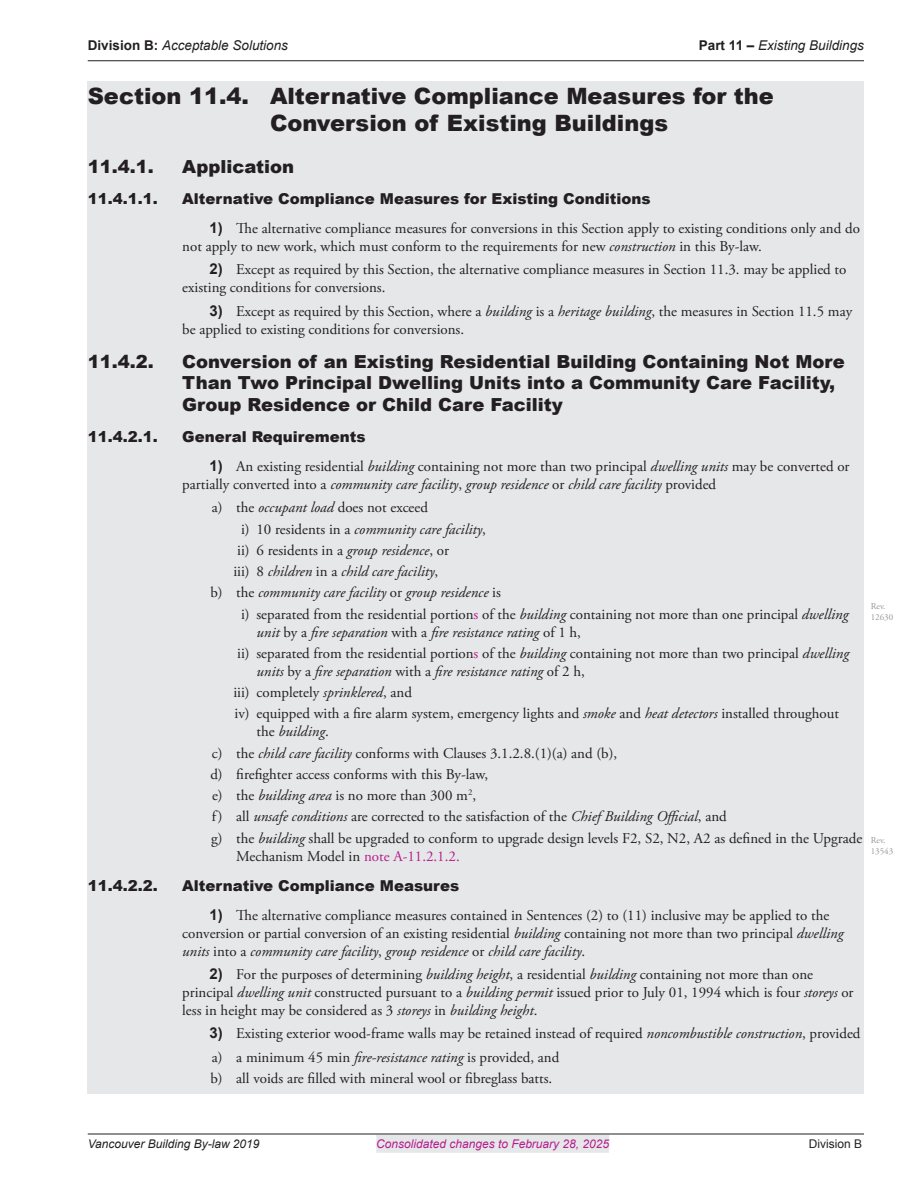
<style>
.page{position:relative;width:918px;height:1188px;background:#fff}
.page>*{position:absolute;margin:0;border:0;box-sizing:border-box;transform-origin:0 0}
.t1{font:900 22.5px/27px "Arial";color:#231f20}
.t2{font:900 18px/21.6px "Arial";color:#231f20}
.t3{font:15px/18px "Adobe Garamond Pro";color:#231f20}
.t4{font:900 15px "Arial";color:#231f20}
.t5{font:italic 15px "Adobe Garamond Pro";color:#231f20}
.t6{font:italic 13.5px "Arial";color:#231f20}
.t7{font:italic 12px "Arial";color:#b41e8d}
.t8{font:italic 12px "Arial";color:#231f20}
.t9{font:12px "Arial";color:#231f20}
.t10{font:9px/10.8px "Adobe Garamond Pro";color:#939598}
.s1{font-weight:700;font-style:normal}
.s2{font-family:"Arial";font-weight:700}
.s3{font-style:italic}
.s4{font-style:normal}
.s5{color:#b41e8d}
</style>
<div class="page">
<hr style="left:88px;top:60px;width:776px;height:1px;background:#231f20">
<div style="left:376px;top:1135px;width:233px;height:18px;background:#e6e7e9"></div>
<hr style="left:88px;top:1134px;width:776px;height:1px;background:#231f20">
<div style="left:88px;top:81px;width:776px;height:68px;background:#e6e7e9"></div>
<div style="left:88px;top:149px;width:776px;height:38px;background:#e6e7e9"></div>
<div style="left:88px;top:182px;width:776px;height:39px;background:#e6e7e9"></div>
<div style="left:88px;top:216px;width:776px;height:46px;background:#e6e7e9"></div>
<div style="left:88px;top:257px;width:776px;height:46px;background:#e6e7e9"></div>
<div style="left:88px;top:298px;width:776px;height:46px;background:#e6e7e9"></div>
<div style="left:88px;top:344px;width:776px;height:81px;background:#e6e7e9"></div>
<div style="left:88px;top:421px;width:776px;height:38px;background:#e6e7e9"></div>
<div style="left:88px;top:454px;width:776px;height:46px;background:#e6e7e9"></div>
<div style="left:88px;top:497px;width:776px;height:24px;background:#e6e7e9"></div>
<div style="left:88px;top:516px;width:776px;height:29px;background:#e6e7e9"></div>
<div style="left:88px;top:537px;width:776px;height:29px;background:#e6e7e9"></div>
<div style="left:88px;top:559px;width:776px;height:28px;background:#e6e7e9"></div>
<div style="left:88px;top:582px;width:776px;height:24px;background:#e6e7e9"></div>
<div style="left:88px;top:601px;width:776px;height:47px;background:#e6e7e9"></div>
<div style="left:88px;top:640px;width:776px;height:47px;background:#e6e7e9"></div>
<div style="left:88px;top:680px;width:776px;height:28px;background:#e6e7e9"></div>
<div style="left:88px;top:701px;width:776px;height:46px;background:#e6e7e9"></div>
<div style="left:88px;top:742px;width:776px;height:24px;background:#e6e7e9"></div>
<div style="left:88px;top:764px;width:776px;height:23px;background:#e6e7e9"></div>
<div style="left:88px;top:785px;width:776px;height:24px;background:#e6e7e9"></div>
<div style="left:88px;top:806px;width:776px;height:24px;background:#e6e7e9"></div>
<div style="left:88px;top:827px;width:776px;height:44px;background:#e6e7e9"></div>
<div style="left:88px;top:869px;width:776px;height:38px;background:#e6e7e9"></div>
<div style="left:88px;top:902px;width:776px;height:64px;background:#e6e7e9"></div>
<div style="left:88px;top:962px;width:776px;height:64px;background:#e6e7e9"></div>
<div style="left:88px;top:1021px;width:776px;height:28px;background:#e6e7e9"></div>
<div style="left:88px;top:1047px;width:776px;height:23px;background:#e6e7e9"></div>
<div style="left:88px;top:1068px;width:776px;height:26px;background:#e6e7e9"></div>
<p class="t6" style="left:88px;top:37px;width:202px"><span class="s1">Division B:</span> Acceptable Solutions</p>
<p class="t6" style="left:699px;top:37px;width:167px"><span class="s1">Part 11 –</span> Existing Buildings</p>
<h1 class="t1" style="left:270px;top:82px;width:505px;text-indent:-182px">Section 11.4. Alternative Compliance Measures for the<br>Conversion of Existing Buildings</h1>
<p class="t2" style="left:88px;top:155px;width:68px">11.4.1.</p>
<p class="t2" style="left:182px;top:155px;width:114px">Application</p>
<p class="t4" style="left:88px;top:188px;width:72px">11.4.1.1.</p>
<p class="t4" style="left:182px;top:188px;width:470px">Alternative Compliance Measures for Existing Conditions</p>
<p class="t3" style="left:182px;top:220px;width:679px;text-indent:27px"><span class="s2">1)</span> The alternative compliance measures for conversions in this Section apply to existing conditions only and do not apply to new work, which must conform to the requirements for new <span class="s3">construction</span> in this By-law.</p>
<p class="t3" style="left:182px;top:261px;width:666px;text-indent:27px"><span class="s2">2)</span> Except as required by this Section, the alternative compliance measures in Section 11.3. may be applied to existing conditions for conversions.</p>
<p class="t3" style="left:182px;top:303px;width:672px;text-indent:27px"><span class="s2">3)</span> Except as required by this Section, where a <span class="s3">building</span> is a <span class="s3">heritage building</span>, the measures in Section 11.5 may be applied to existing conditions for conversions.</p>
<p class="t2" style="left:88px;top:350px;width:68px">11.4.2.</p>
<p class="t2" style="left:182px;top:350px;width:664px">Conversion of an Existing Residential Building Containing Not More<br>Than Two Principal Dwelling Units into a Community Care Facility,<br>Group Residence or Child Care Facility</p>
<p class="t4" style="left:88px;top:426px;width:72px">11.4.2.1.</p>
<p class="t4" style="left:182px;top:426px;width:185px">General Requirements</p>
<p class="t3" style="left:182px;top:458px;width:669px;text-indent:27px"><span class="s2">1)</span> An existing residential <span class="s3">building</span> containing not more than two principal <span class="s3">dwelling units</span> may be converted or partially converted into a <span class="s3">community care facility</span>, <span class="s3">group residence</span> or <span class="s3">child care facility</span> provided</p>
<p class="t3" style="left:212px;top:499px;width:218px">a) the <span class="s3">occupant load</span> does not exceed</p>
<p class="t5" style="left:241px;top:520px;width:246px"><span class="s4">i) 10 residents in a</span> community care facility<span class="s4">,</span></p>
<p class="t3" style="left:237px;top:542px;width:213px">ii) 6 residents in a <span class="s3">group residence</span>, or</p>
<p class="t5" style="left:233px;top:562px;width:206px"><span class="s4">iii) 8</span> children <span class="s4">in a</span> child care facility<span class="s4">,</span></p>
<p class="t5" style="left:210px;top:584px;width:292px"><span class="s4">b) the</span> community care facility <span class="s4">or</span> group residence <span class="s4">is</span></p>
<p class="t3" style="left:241px;top:605px;width:609px">i) separated from the residential portion<span class="s5">s</span> of the <span class="s3">building</span> containing not more than one principal <span class="s3">dwelling</span></p>
<p class="t3" style="left:237px;top:622px;width:613px;line-height:21.3px;text-indent:19px"><span class="s3">unit</span> by a <span class="s3">fire separation</span> with a <span class="s3">fire resistance rating</span> of 1 h,<br>ii) separated from the residential portion<span class="s5">s</span> of the <span class="s3">building</span> containing not more than two principal <span class="s3">dwelling</span></p>
<p class="t3" style="left:233px;top:661px;width:607px;line-height:21.3px;text-indent:23px"><span class="s3">units</span> by a <span class="s3">fire separation</span> with a <span class="s3">fire resistance rating</span> of 2 h,<br>iii) completely <span class="s3">sprinklered</span>, and<br>iv) equipped with a fire alarm system, emergency lights and <span class="s3">smoke</span> and <span class="s3">heat detectors</span> installed throughout</p>
<p class="t3" style="left:210px;top:722px;width:653px;line-height:21.3px;text-indent:46px">the <span class="s3">building</span>.<br>c) the <span class="s3">child care facility</span> conforms with Clauses 3.1.2.8.(1)(a) and (b),<br>d) firefighter access conforms with this By-law,<br>e) the <span class="s3">building area</span> is no more than 300 m<sup>2</sup>,<br>f) all <span class="s3">unsafe conditions</span> are corrected to the satisfaction of the <span class="s3">Chief Building Official</span>, and<br>g) the <span class="s3">building</span> shall be upgraded to conform to upgrade design levels F2, S2, N2, A2 as defined in the Upgrade</p>
<p class="t3" style="left:236px;top:847px;width:225px">Mechanism Model in <span class="s5">note A-11.2.1.2.</span></p>
<p class="t4" style="left:88px;top:874px;width:72px">11.4.2.2.</p>
<p class="t4" style="left:182px;top:874px;width:279px">Alternative Compliance Measures</p>
<p class="t3" style="left:182px;top:906px;width:663px;text-indent:27px"><span class="s2">1)</span> The alternative compliance measures contained in Sentences (2) to (11) inclusive may be applied to the conversion or partial conversion of an existing residential <span class="s3">building</span> containing not more than two principal <span class="s3">dwelling units</span> into a <span class="s3">community care facility</span>, <span class="s3">group residence</span> or <span class="s3">child care facility</span>.</p>
<p class="t3" style="left:182px;top:966px;width:673px;text-indent:27px"><span class="s2">2)</span> For the purposes of determining <span class="s3">building height</span>, a residential <span class="s3">building</span> containing not more than one principal <span class="s3">dwelling unit</span> constructed pursuant to a <span class="s3">building permit</span> issued prior to July 01, 1994 which is four <span class="s3">storeys</span> or less in height may be considered as 3 <span class="s3">storeys</span> in <span class="s3">building height</span>.</p>
<p class="t3" style="left:209px;top:1022px;width:653px;line-height:23.4px"><span class="s2">3)</span> Existing exterior wood-frame walls may be retained instead of required <span class="s3">noncombustible construction</span>, provided a) a minimum 45 min <span class="s3">fire-resistance rating</span> is provided, and</p>
<p class="t3" style="left:211px;top:1070px;width:343px">b) all voids are filled with mineral wool or fibreglass batts.</p>
<p class="t10" style="left:871px;top:601px;width:24px">Rev.<br>12630</p>
<p class="t10" style="left:871px;top:835px;width:24px">Rev.<br>13543</p>
<p class="t8" style="left:88px;top:1136px;width:173px">Vancouver Building By-law 2019</p>
<p class="t7" style="left:376px;top:1136px;width:234px">Consolidated changes to February 28, 2025</p>
<p class="t9" style="left:809px;top:1135px;width:55px">Division B</p>
</div>
